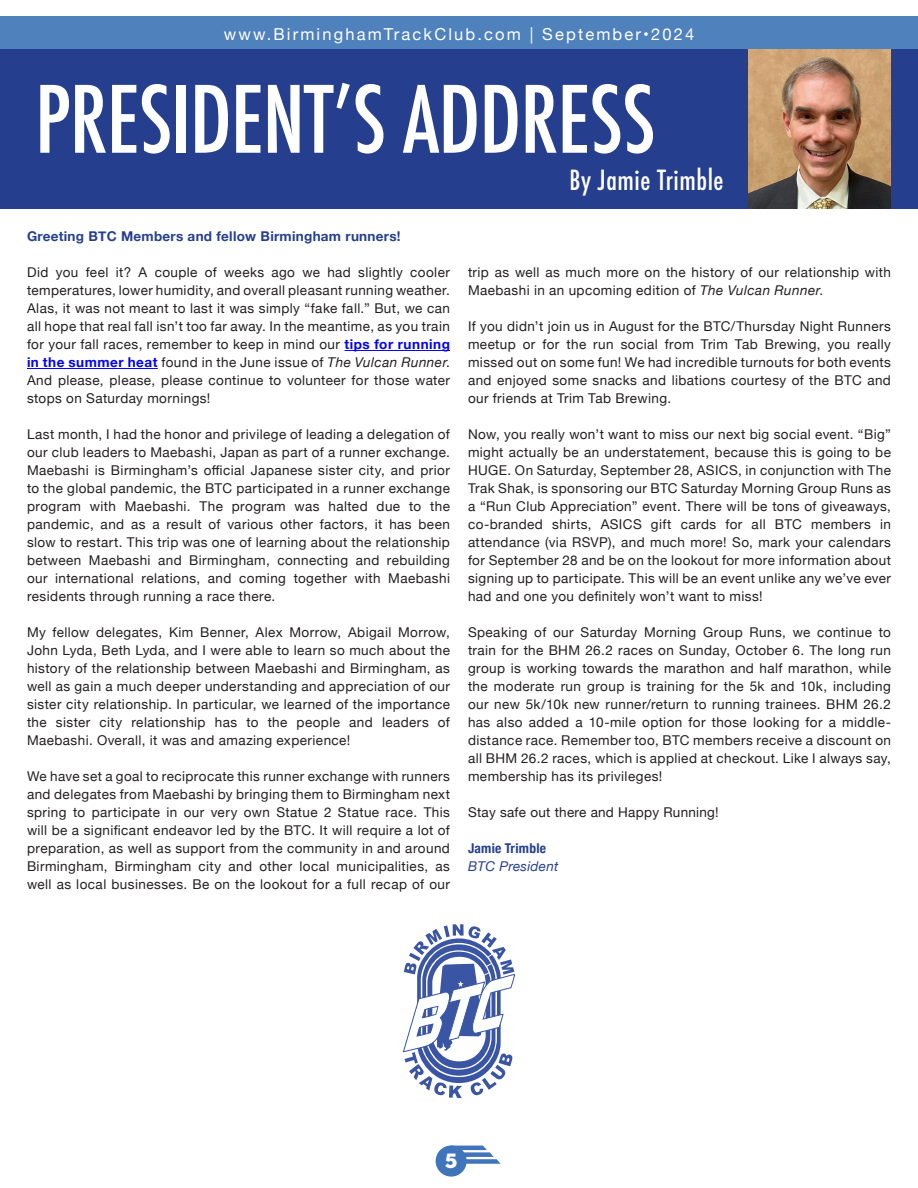
<style>
.page{position:relative;width:918px;height:1188px;background:#fff}
.page>*{position:absolute;margin:0;border:0;box-sizing:border-box;transform-origin:0 0}
.t1{font:500 condensed 90px "Futura";letter-spacing:-.01em;color:#fff}
.t2{font:500 condensed 27px "Futura";letter-spacing:.02em;color:#fff}
.t3{font:20.7px "Chunk Five";color:#fff}
.t4{font:16.5px "Helvetica Neue";letter-spacing:.13em;color:#fff}
.t5{font:13.5px/18px "Helvetica Neue";letter-spacing:.03em;color:#231f20;text-align:justify}
.t6{font:700 13.5px "Helvetica Neue";letter-spacing:.02em;color:#253f8e}
.t7{font:700 condensed 13.5px "Helvetica Neue";letter-spacing:.02em;color:#253f8e}
.t8{font:italic 13.5px "Helvetica Neue";letter-spacing:.02em;color:#253f8e}
.s1{font-weight:700;color:#00f}
.s2{font-style:italic}
</style>
<div class="page">
<div style="left:0;top:16px;width:918px;height:34px;background:#4f81bd"></div>
<div style="left:436px;top:1145px;width:31px;height:32px;background:#4175bb;border-radius:50%"></div>
<svg style="left:458px;top:1146px;width:43px;height:18px"></svg>
<div style="left:0;top:49px;width:918px;height:160px;background:#253f8e"></div>
<img style="left:748px;top:49px;width:143px;height:160px">
<hr style="left:345px;top:350px;width:105px;height:1px;background:#00f">
<hr style="left:27px;top:368px;width:131px;height:1px;background:#00f">
<svg style="left:403px;top:924px;width:112px;height:174px"></svg>
<p class="t4" style="left:224px;top:22px;width:472px">www.BirminghamTrackClub.com | September•2024</p>
<p class="t1" style="left:35px;top:62px;width:622px">PRESIDENT’S ADDRESS</p>
<p class="t6" style="left:27px;top:226px;width:375px">Greeting BTC Members and fellow Birmingham runners!</p>
<p class="t5" style="left:27px;top:264px;width:425px">Did you feel it? A couple of weeks ago we had slightly cooler temperatures, lower humidity, and overall pleasant running weather.<br>Alas, it was not meant to last it was simply “fake fall.” But, we can all hope that real fall isn’t too far away. In the meantime, as you train for your fall races, remember to keep in mind our <span class="s1">tips for running in the summer heat</span> found in the June issue of <span class="s2">The Vulcan Runner</span>.<br>And please, please, please continue to volunteer for those water stops on Saturday mornings!</p>
<p class="t5" style="left:27px;top:426px;width:425px">Last month, I had the honor and privilege of leading a delegation of our club leaders to Maebashi, Japan as part of a runner exchange.<br>Maebashi is Birmingham’s official Japanese sister city, and prior to the global pandemic, the BTC participated in a runner exchange program with Maebashi. The program was halted due to the pandemic, and as a result of various other factors, it has been slow to restart. This trip was one of learning about the relationship between Maebashi and Birmingham, connecting and rebuilding our international relations, and coming together with Maebashi residents through running a race there.</p>
<p class="t5" style="left:27px;top:624px;width:424px">My fellow delegates, Kim Benner, Alex Morrow, Abigail Morrow, John Lyda, Beth Lyda, and I were able to learn so much about the history of the relationship between Maebashi and Birmingham, as well as gain a much deeper understanding and appreciation of our sister city relationship. In particular, we learned of the importance the sister city relationship has to the people and leaders of Maebashi. Overall, it was and amazing experience!</p>
<p class="t5" style="left:27px;top:768px;width:425px">We have set a goal to reciprocate this runner exchange with runners and delegates from Maebashi by bringing them to Birmingham next spring to participate in our very own Statue 2 Statue race. This will be a significant endeavor led by the BTC. It will require a lot of preparation, as well as support from the community in and around Birmingham, Birmingham city and other local municipalities, as well as local businesses. Be on the lookout for a full recap of our</p>
<p class="t2" style="left:570px;top:162px;width:155px">By Jamie Trimble</p>
<p class="t5" style="left:468px;top:264px;width:424px">trip as well as much more on the history of our relationship with<br>Maebashi in an upcoming edition of <span class="s2">The Vulcan Runner</span>.</p>
<p class="t5" style="left:468px;top:318px;width:425px">If you didn’t join us in August for the BTC/Thursday Night Runners meetup or for the run social from Trim Tab Brewing, you really missed out on some fun! We had incredible turnouts for both events and enjoyed some snacks and libations courtesy of the BTC and our friends at Trim Tab Brewing.</p>
<p class="t5" style="left:468px;top:426px;width:425px">Now, you really won’t want to miss our next big social event. “Big” might actually be an understatement, because this is going to be HUGE. On Saturday, September 28, ASICS, in conjunction with The Trak Shak, is sponsoring our BTC Saturday Morning Group Runs as a “Run Club Appreciation” event. There will be tons of giveaways, co-branded shirts, ASICS gift cards for all BTC members in attendance (via RSVP), and much more! So, mark your calendars for September 28 and be on the lookout for more information about signing up to participate. This will be an event unlike any we’ve ever had and one you definitely won’t want to miss!</p>
<p class="t5" style="left:468px;top:624px;width:425px">Speaking of our Saturday Morning Group Runs, we continue to train for the BHM 26.2 races on Sunday, October 6. The long run group is working towards the marathon and half marathon, while the moderate run group is training for the 5k and 10k, including our new 5k/10k new runner/return to running trainees. BHM 26.2 has also added a 10-mile option for those looking for a middle&shy;distance race. Remember too, BTC members receive a discount on all BHM 26.2 races, which is applied at checkout. Like I always say, membership has its privileges!</p>
<p class="t5" style="left:468px;top:804px;width:252px">Stay safe out there and Happy Running!</p>
<p class="t7" style="left:468px;top:837px;width:80px">Jamie Trimble</p>
<p class="t8" style="left:468px;top:857px;width:92px">BTC President</p>
<h3 class="t3" style="left:445px;top:1148px;width:13px">5</h3>
</div>
